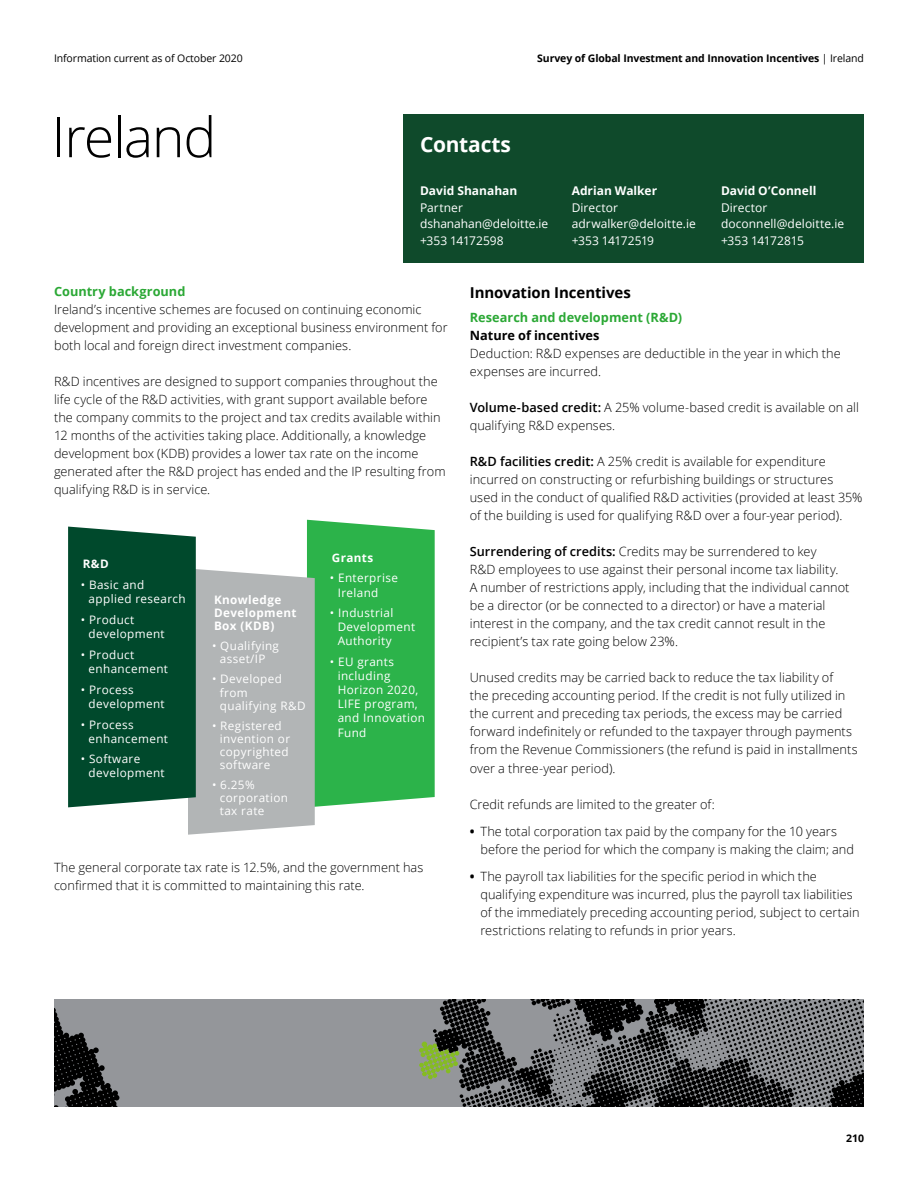
<style>
.page{position:relative;width:918px;height:1188px;background:#fff}
.page>*{position:absolute;margin:0;border:0;box-sizing:border-box;transform-origin:0 0}
.t1{font:300 55.5px "Open Sans";letter-spacing:-.025em;color:#000}
.t2{font:700 21px "Open Sans";letter-spacing:-.01em;color:#fff}
.t3{font:700 15px "Open Sans";letter-spacing:-.005em;color:#000}
.t4{font:300 12.75px/18px "Open Sans";letter-spacing:.005em;color:#000}
.t5{font:700 12.75px "Open Sans";letter-spacing:.005em;color:#2ba835}
.t6{font:700 12.75px "Open Sans";color:#000}
.t7{font:12px/16.5px "Open Sans";letter-spacing:.005em;color:#fff}
.t8{font:700 12px "Open Sans";color:#fff}
.t9{font:11.7px/14.1px "Open Sans";letter-spacing:.035em;color:#fff}
.t10{font:700 11.7px/13.2px "Open Sans";letter-spacing:.035em;color:#fff}
.t11{font:700 10.5px "Open Sans";letter-spacing:-.01em;color:#000}
.t12{font:10.5px "Open Sans";letter-spacing:-.01em;color:#000}
.s1{font-weight:400}
.s2{font-weight:600}
.s3{font-weight:700}
</style>
<div class="page">
<div style="left:54px;top:999px;width:810px;height:108px;background:#94969a"></div>
<svg style="left:54px;top:1008px;width:66px;height:99px"></svg>
<svg style="left:419px;top:999px;width:445px;height:108px"></svg>
<svg style="left:68px;top:520px;width:367px;height:315px;background:#609e77"></svg>
<div style="left:404px;top:115px;width:460px;height:148px;background:#0f4a2b"></div>
<p class="t12" style="left:54px;top:51px;width:190px">Information current as of October 2020</p>
<p class="t11" style="left:537px;top:51px;width:328px">Survey of Global Investment and Innovation Incentives <span class="s1">| Ireland</span></p>
<h1 class="t1" style="left:52px;top:99px;width:166px">Ireland</h1>
<h2 class="t2" style="left:420px;top:129px;width:92px">Contacts</h2>
<p class="t8" style="left:420px;top:182px;width:99px">David Shanahan</p>
<p class="t7" style="left:420px;top:199px;width:130px">Partner dshanahan@deloitte.ie +353 14172598</p>
<p class="t8" style="left:572px;top:182px;width:87px">Adrian Walker</p>
<p class="t7" style="left:572px;top:199px;width:126px">Director adrwalker@deloitte.ie +353 14172519</p>
<p class="t8" style="left:721px;top:182px;width:97px">David O’Connell</p>
<p class="t7" style="left:721px;top:199px;width:125px">Director doconnell@deloitte.ie +353 14172815</p>
<p class="t5" style="left:54px;top:282px;width:133px">Country background</p>
<p class="t4" style="left:54px;top:300px;width:395px">Ireland’s incentive schemes are focused on continuing economic development and providing an exceptional business environment for both local and foreign direct investment companies.</p>
<p class="t4" style="left:54px;top:372px;width:393px">R&amp;D incentives are designed to support companies throughout the life cycle of the R&amp;D activities, with grant support available before the company commits to the project and tax credits available within 12 months of the activities taking place. Additionally, a knowledge development box (KDB) provides a lower tax rate on the income generated after the R&amp;D project has ended and the IP resulting from qualifying R&amp;D is in service.</p>
<p class="t10" style="left:83px;top:557px;width:27px">R&amp;D</p>
<p class="t9" style="left:89px;top:577px;width:99px;text-indent:-8px">• Basic and applied research</p>
<p class="t9" style="left:89px;top:612px;width:78px;text-indent:-8px">• Product development</p>
<p class="t9" style="left:89px;top:647px;width:81px;text-indent:-8px">• Product enhancement</p>
<p class="t9" style="left:89px;top:682px;width:78px;text-indent:-8px">• Process development</p>
<p class="t9" style="left:89px;top:717px;width:81px;text-indent:-8px">• Process enhancement</p>
<p class="t9" style="left:89px;top:752px;width:78px;text-indent:-8px">• Software development</p>
<p class="t10" style="left:214px;top:593px;width:84px">Knowledge<br>Development<br>Box (KDB)</p>
<p class="t9" style="left:212px;top:639px;width:68px;line-height:13.2px;text-align:center">• Qualifying asset/IP</p>
<p class="t9" style="left:220px;top:672px;width:87px;line-height:13.2px;text-indent:-8px">• Developed from qualifying R&amp;D</p>
<p class="t9" style="left:220px;top:719px;width:72px;line-height:13.2px;text-indent:-8px">• Registered invention or copyrighted software</p>
<p class="t9" style="left:220px;top:778px;width:70px;line-height:13.2px;text-indent:-8px">• 6.25% corporation tax rate</p>
<p class="t10" style="left:332px;top:550px;width:43px">Grants</p>
<p class="t9" style="left:338px;top:571px;width:62px;text-indent:-8px">• Enterprise<br>Ireland</p>
<p class="t9" style="left:338px;top:606px;width:79px;text-indent:-8px">• Industrial<br>Development<br>Authority</p>
<p class="t9" style="left:338px;top:655px;width:89px;text-indent:-8px">• EU grants including<br>Horizon 2020,<br>LIFE program, and Innovation<br>Fund</p>
<p class="t4" style="left:54px;top:858px;width:371px">The general corporate tax rate is 12.5%, and the government has confirmed that it is committed to maintaining this rate.</p>
<p class="t3" style="left:470px;top:282px;width:163px">Innovation Incentives</p>
<p class="t5" style="left:470px;top:309px;width:214px">Research and development (R&amp;D)</p>
<p class="t6" style="left:470px;top:327px;width:131px">Nature of incentives</p>
<p class="t4" style="left:470px;top:344px;width:372px">Deduction: R&amp;D expenses are deductible in the year in which the expenses are incurred.</p>
<p class="t4" style="left:470px;top:398px;width:391px"><span class="s2">Volume-based credit:</span> A 25% volume-based credit is available on all qualifying R&amp;D expenses.</p>
<p class="t4" style="left:470px;top:452px;width:394px"><span class="s2">R&amp;D facilities credit:</span> A 25% credit is available for expenditure incurred on constructing or refurbishing buildings or structures used in the conduct of qualified R&amp;D activities (provided at least 35% of the building is used for qualifying R&amp;D over a four-year period).</p>
<p class="t4" style="left:470px;top:543px;width:381px"><span class="s2">Surrendering of credits:</span> Credits may be surrendered to key<br>R&amp;D employees to use against their personal income tax liability.<br>A number of restrictions apply, including that the individual cannot be a director (or be connected to a director) or have a material interest in the company, and the tax credit cannot result in the recipient’s tax rate going below 23%.</p>
<p class="t4" style="left:470px;top:669px;width:390px">Unused credits may be carried back to reduce the tax liability of<br>the preceding accounting period. If the credit is not fully utilized in the current and preceding tax periods, the excess may be carried forward indefinitely or refunded to the taxpayer through payments from the Revenue Commissioners (the refund is paid in installments over a three-year period).</p>
<p class="t4" style="left:470px;top:795px;width:246px">Credit refunds are limited to the greater of:</p>
<p class="t4" style="left:480px;top:822px;width:375px;text-indent:-11px"><span class="s3">•</span> The total corporation tax paid by the company for the 10 years before the period for which the company is making the claim; and</p>
<p class="t4" style="left:480px;top:867px;width:381px;text-indent:-11px"><span class="s3">•</span> The payroll tax liabilities for the specific period in which the qualifying expenditure was incurred, plus the payroll tax liabilities of the immediately preceding accounting period, subject to certain restrictions relating to refunds in prior years.</p>
<p class="t11" style="left:846px;top:1131px;width:19px">210</p>
</div>
